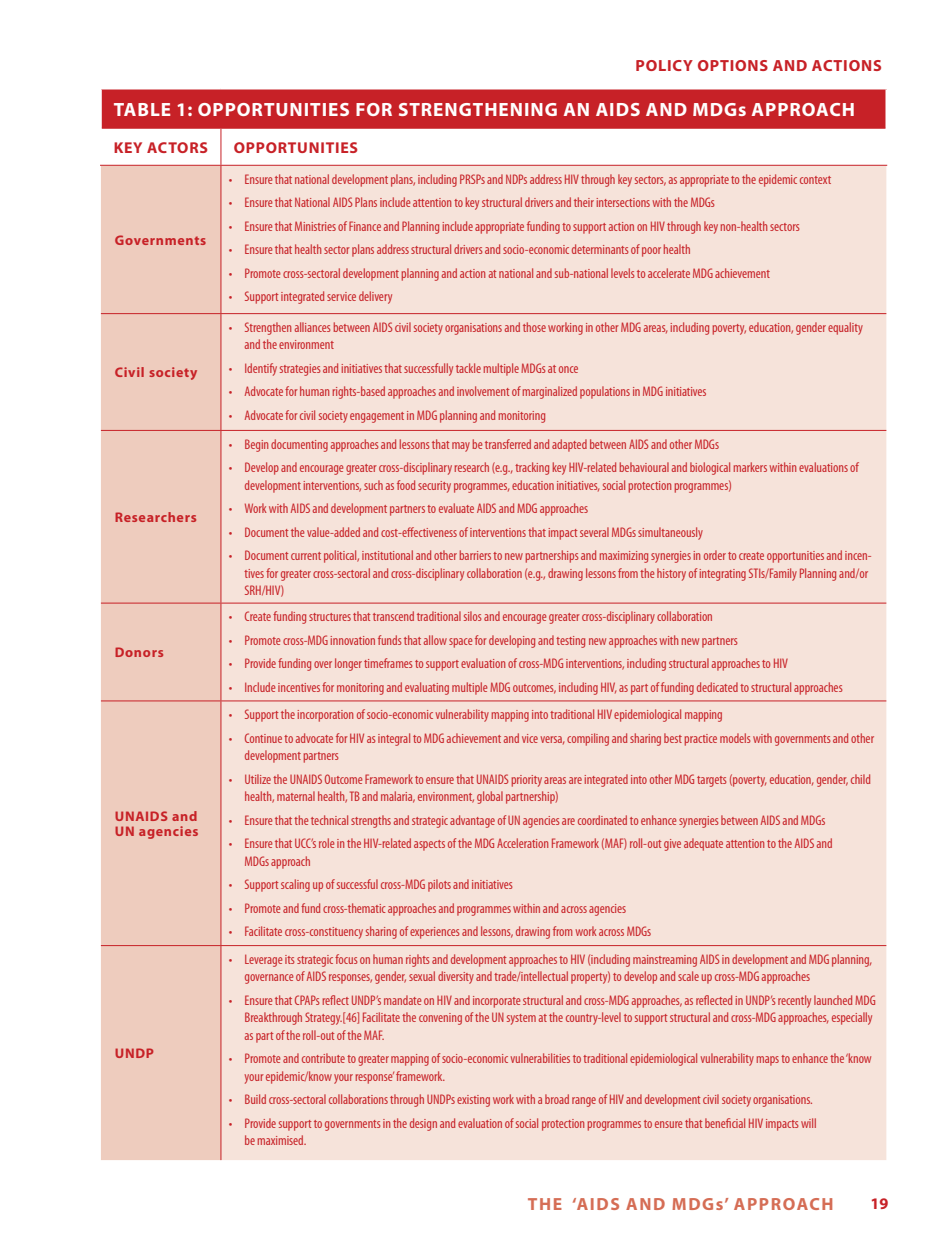
<style>
.page{position:relative;width:945px;height:1260px;background:#fff}
.page>*{position:absolute;margin:0;border:0;box-sizing:border-box;transform-origin:0 0}
.t1{font:700 19.25px "Myriad Pro";letter-spacing:.05em;color:#fff}
.t2{font:700 17.68px "Myriad Pro";letter-spacing:.09em;color:#d56d55}
.t3{font:700 16.1px "Myriad Pro";letter-spacing:.05em;color:#c72127}
.t4{font:700 15.75px "Myriad Pro";letter-spacing:.05em;color:#c72127}
.t5{font:condensed 14px/17.5px "Myriad Pro";letter-spacing:-.005em;color:#c72127}
.t6{font:700 14px/15.8px "Myriad Pro";letter-spacing:.05em;color:#c72127}
</style>
<div class="page">
<div style="left:101px;top:89px;width:785px;height:39px;background:#c72127"></div>
<div style="left:101px;top:166px;width:120px;height:994px;background:#eeccbe"></div>
<div style="left:222px;top:166px;width:664px;height:994px;background:#f6e3da"></div>
<hr style="left:100px;top:89px;width:2px;height:39px;background:#fff">
<hr style="left:102px;top:128px;width:119px;height:1px;background:#c72127">
<hr style="left:221px;top:128px;width:664px;height:1px;background:#c72127">
<hr style="left:221px;top:129px;width:1px;height:36px;background:#c72127">
<hr style="left:101px;top:313px;width:120px;height:1px;background:#c72127">
<hr style="left:101px;top:430px;width:120px;height:1px;background:#c72127">
<hr style="left:101px;top:603px;width:120px;height:1px;background:#c72127">
<hr style="left:101px;top:700px;width:120px;height:1px;background:#c72127">
<hr style="left:101px;top:945px;width:120px;height:1px;background:#c72127">
<hr style="left:221px;top:313px;width:665px;height:1px;background:#c72127">
<hr style="left:221px;top:430px;width:665px;height:1px;background:#c72127">
<hr style="left:221px;top:603px;width:665px;height:1px;background:#c72127">
<hr style="left:221px;top:700px;width:665px;height:1px;background:#c72127">
<hr style="left:221px;top:945px;width:665px;height:1px;background:#c72127">
<hr style="left:221px;top:166px;width:1px;height:147px;background:#c72127">
<hr style="left:221px;top:314px;width:1px;height:116px;background:#c72127">
<hr style="left:221px;top:431px;width:1px;height:172px;background:#c72127">
<hr style="left:221px;top:604px;width:1px;height:96px;background:#c72127">
<hr style="left:221px;top:701px;width:1px;height:244px;background:#c72127">
<hr style="left:221px;top:946px;width:1px;height:214px;background:#c72127">
<hr style="left:100px;top:165px;width:121px;height:1px;background:#c72127">
<hr style="left:221px;top:165px;width:666px;height:1px;background:#c72127">
<p class="t3" style="left:635px;top:55px;width:246px">POLICY OPTIONS AND ACTIONS</p>
<h1 class="t1" style="left:114px;top:97px;width:743px">TABLE 1: OPPORTU NITI ES FOR STRENGTHENING AN AIDS AND MDGS APPROACH</h1>
<p class="t4" style="left:114px;top:137px;width:96px">KEY ACTORS</p>
<p class="t4" style="left:234px;top:137px;width:124px">OPPORTU NITI ES</p>
<p class="t6" style="left:115px;top:232px;width:93px">GOVERNMENTS</p>
<p class="t6" style="left:115px;top:364px;width:84px">CIVIL SOCIETY</p>
<p class="t6" style="left:115px;top:509px;width:84px">RESEARCHERS</p>
<p class="t6" style="left:115px;top:644px;width:50px">DONORS</p>
<p class="t6" style="left:115px;top:808px;width:85px">UNAIDS AND<br>UN AGENCIES</p>
<p class="t6" style="left:115px;top:1045px;width:39px">UNDP</p>
<p class="t5" style="left:229px;top:170px;width:604px">• Ensure that national development plans, including PRSPs and NDPs address HIV through key sectors, as appropriate to the epidemic context</p>
<p class="t5" style="left:229px;top:194px;width:488px">• Ensure that National AIDS Plans include attention to key structural drivers and their intersections with the MDGs</p>
<p class="t5" style="left:229px;top:217px;width:573px">• Ensure that Ministries of Finance and Planning include appropriate funding to support action on HIV through key non-health sectors</p>
<p class="t5" style="left:229px;top:241px;width:463px">• Ensure that health sector plans address structural drivers and socio-economic determinants of poor health</p>
<p class="t5" style="left:229px;top:264px;width:543px">• Promote cross-sectoral development planning and action at national and sub-national levels to accelerate MDG achievement</p>
<p class="t5" style="left:229px;top:287px;width:165px">• Support integrated service delivery</p>
<p class="t5" style="left:245px;top:318px;width:620px;text-indent:-16px">• Strengthen alliances between AIDS civil society organisations and those working in other MDG areas, including poverty, education, gender equality and the environment</p>
<p class="t5" style="left:229px;top:359px;width:351px">• Identify strategies and initiatives that successfully tackle multiple MDGs at once</p>
<p class="t5" style="left:229px;top:383px;width:479px">• Advocate for human rights-based approaches and involvement of marginalized populations in MDG initiatives</p>
<p class="t5" style="left:229px;top:406px;width:319px">• Advocate for civil society engagement in MDG planning and monitoring</p>
<p class="t5" style="left:229px;top:435px;width:492px">• Begin documenting approaches and lessons that may be transferred and adapted between AIDS and other MDGs</p>
<p class="t5" style="left:245px;top:459px;width:616px;text-indent:-16px">• Develop and encourage greater cross-disciplinary research (e.g., tracking key HIV-related behavioural and biological markers within evaluations of development interventions, such as food security programmes, education initiatives, social protection programmes)</p>
<p class="t5" style="left:229px;top:500px;width:361px">• Work with AIDS and development partners to evaluate AIDS and MDG approaches</p>
<p class="t5" style="left:229px;top:523px;width:476px">• Document the value-added and cost-effectiveness of interventions that impact several MDGs simultaneously</p>
<p class="t5" style="left:245px;top:547px;width:629px;text-indent:-16px">• Document current political, institutional and other barriers to new partnerships and maximizing synergies in order to create opportunities and incen&shy;tives for greater cross-sectoral and cross-disciplinary collaboration (e.g., drawing lessons from the history of integrating STIs/Family Planning and/or<br>SRH/HIV)</p>
<p class="t5" style="left:229px;top:608px;width:486px">• Create funding structures that transcend traditional silos and encourage greater cross-disciplinary collaboration</p>
<p class="t5" style="left:229px;top:631px;width:511px">• Promote cross-MDG innovation funds that allow space for developing and testing new approaches with new partners</p>
<p class="t5" style="left:229px;top:655px;width:561px">• Provide funding over longer timeframes to support evaluation of cross-MDG interventions, including structural approaches to HIV</p>
<p class="t5" style="left:229px;top:678px;width:615px">• Include incentives for monitoring and evaluating multiple MDG outcomes, including HIV, as part of funding dedicated to structural approaches</p>
<p class="t5" style="left:229px;top:706px;width:496px">• Support the incorporation of socio-economic vulnerability mapping into traditional HIV epidemiological mapping</p>
<p class="t5" style="left:245px;top:729px;width:631px;text-indent:-16px">• Continue to advocate for HIV as integral to MDG achievement and vice versa, compiling and sharing best practice models with governments and other development partners</p>
<p class="t5" style="left:245px;top:770px;width:628px;text-indent:-16px">• Utilize the UNAIDS Outcome Framework to ensure that UNAIDS priority areas are integrated into other MDG targets (poverty, education, gender, child health, maternal health, TB and malaria, environment, global partnership)</p>
<p class="t5" style="left:229px;top:811px;width:598px">• Ensure that the technical strengths and strategic advantage of UN agencies are coordinated to enhance synergies between AIDS and MDGs</p>
<p class="t5" style="left:245px;top:835px;width:590px;text-indent:-16px">• Ensure that UCC’s role in the HIV-related aspects of the MDG Acceleration Framework (MAF) roll-out give adequate attention to the AIDS and<br>MDGs approach</p>
<p class="t5" style="left:229px;top:876px;width:286px">• Support scaling up of successful cross-MDG pilots and initiatives</p>
<p class="t5" style="left:229px;top:899px;width:399px">• Promote and fund cross-thematic approaches and programmes within and across agencies</p>
<p class="t5" style="left:229px;top:923px;width:424px">• Facilitate cross-constituency sharing of experiences and lessons, drawing from work across MDGs</p>
<p class="t5" style="left:245px;top:950px;width:629px;text-indent:-16px">• Leverage its strategic focus on human rights and development approaches to HIV (including mainstreaming AIDS in development and MDG planning, governance of AIDS responses, gender, sexual diversity and trade/intellectual property) to develop and scale up cross-MDG approaches</p>
<p class="t5" style="left:245px;top:991px;width:633px;text-indent:-16px">• Ensure that CPAPs reflect UNDP’s mandate on HIV and incorporate structural and cross-MDG approaches, as reflected in UNDP’s recently launched MDG<br>Breakthrough Strategy.[46] Facilitate the convening of the UN system at the country-level to support structural and cross-MDG approaches, especially as part of the roll-out of the MAF.</p>
<p class="t5" style="left:245px;top:1050px;width:629px;text-indent:-16px">• Promote and contribute to greater mapping of socio-economic vulnerabilities to traditional epidemiological vulnerability maps to enhance the ‘know your epidemic/know your response’ framework.</p>
<p class="t5" style="left:229px;top:1091px;width:586px">• Build cross-sectoral collaborations through UNDPs existing work with a broad range of HIV and development civil society organisations.</p>
<p class="t5" style="left:245px;top:1114px;width:574px;text-indent:-16px">• Provide support to governments in the design and evaluation of social protection programmes to ensure that beneficial HIV impacts will be maximised.</p>
<p class="t2" style="left:528px;top:1193px;width:61px">THE ‘AIDS</p>
<p class="t2" style="left:626px;top:1193px;width:61px">AND MDG</p>
<p class="t2" style="left:716px;top:1193px;width:119px">S’ APPROACH</p>
<p class="t3" style="left:871px;top:1193px;width:19px">19</p>
</div>
